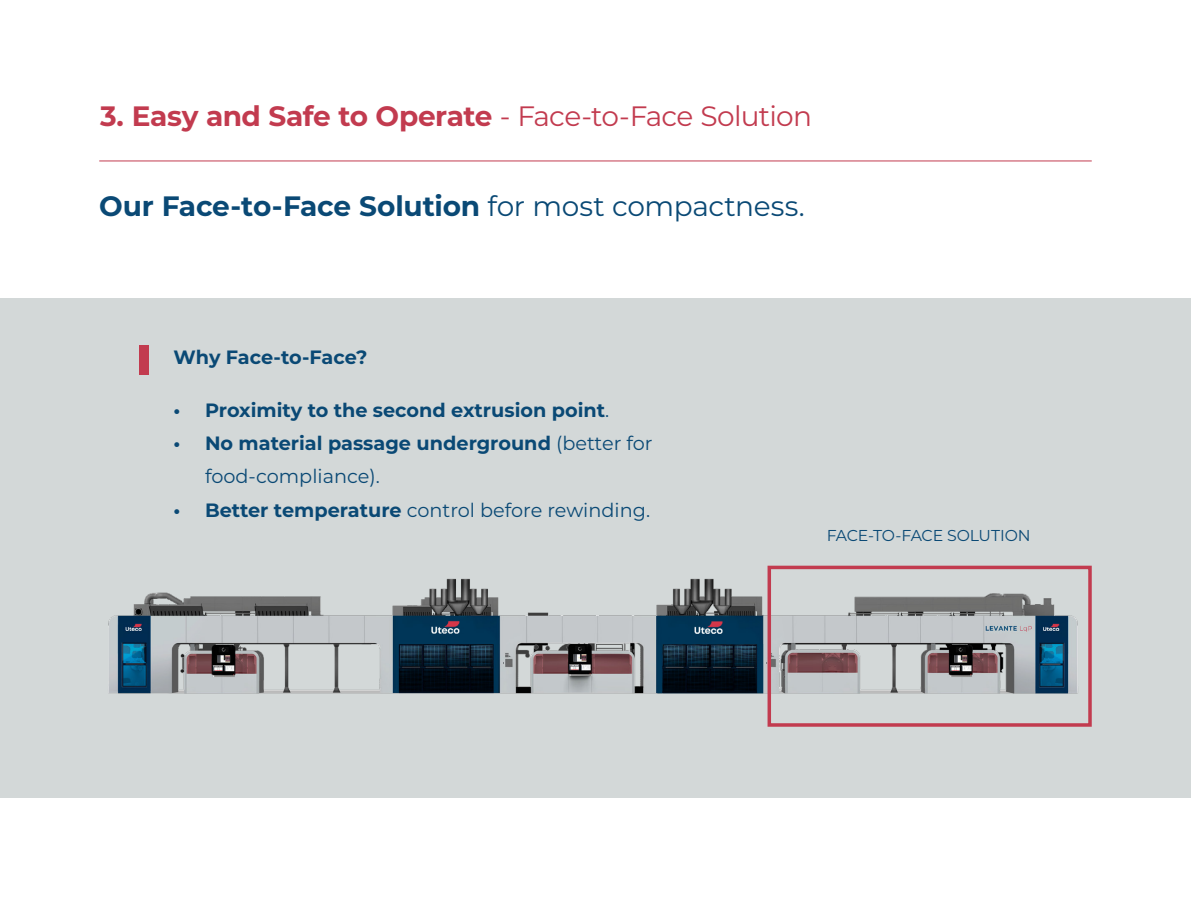
<style>
.page{position:relative;width:1191px;height:918px;background:#fff}
.page>*{position:absolute;margin:0;border:0;box-sizing:border-box;transform-origin:0 0}
.t1{font:700 28px "Montserrat";letter-spacing:-.015em;color:#c23b4f}
.t2{font:700 28px "Montserrat";letter-spacing:-.01em;color:#0a4975}
.t3{font:700 19.25px/33.2px "Montserrat";color:#0a4975}
.t4{font:19.25px "Montserrat";color:#0a4975}
.t5{font:15.75px "Montserrat";letter-spacing:-.015em;color:#0a4975}
.s1{font-weight:400}
.s2{font-weight:700}
</style>
<div class="page">
<div style="left:0;top:298px;width:1191px;height:499px;background:#d3d8d8"></div>
<hr style="left:99px;top:160px;width:992px;height:1px;background:#c23b4f">
<div style="left:139px;top:345px;width:10px;height:30px;background:#c23b4f"></div>
<img style="left:108px;top:565px;width:984px;height:162px">
<div style="left:767px;top:566px;width:324px;height:161px;border:4px solid #c23b4f"></div>
<p class="t1" style="left:100px;top:96px;width:713px">3. Easy and Safe to Operate <span class="s1">- Face-to-Face Solution</span></p>
<p class="t2" style="left:99px;top:186px;width:707px">Our Face-to-Face Solution <span class="s1">for most compactness.</span></p>
<p class="t3" style="left:173px;top:339px;width:195px">Why Face-to-Face?</p>
<p class="t3" style="left:173px;top:392px;width:437px">• Proximity to the second extrusion point<span class="s1">.</span></p>
<p class="t3" style="left:205px;top:426px;width:449px;text-indent:-32px">• No material passage underground <span class="s1">(better for food-compliance).</span></p>
<p class="t4" style="left:173px;top:496px;width:478px"><span class="s2">• Better temperature</span> control before rewinding.</p>
<p class="t5" style="left:826px;top:525px;width:205px">FACE-TO-FACE SOLUTION</p>
</div>
